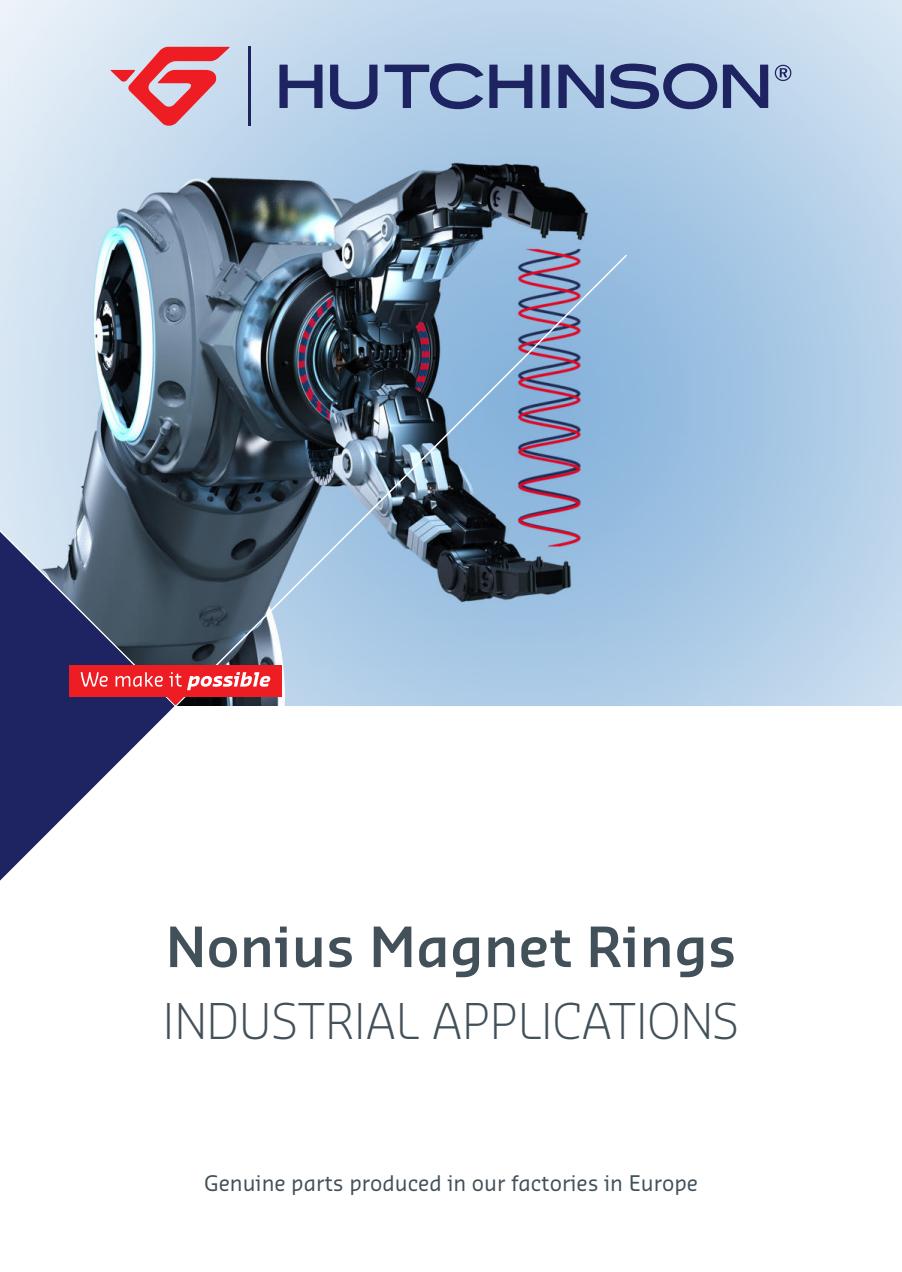
<style>
.page{position:relative;width:902px;height:1272px;background:#fff}
.page>*{position:absolute;margin:0;border:0;box-sizing:border-box;transform-origin:0 0}
.t1{font:600 54px "Sansa Pro";color:#425159}
.t2{font:300 48px "Sansa Pro";color:#425159}
.t3{font:21px "Sansa Pro";color:#425159}
</style>
<div class="page">
<img style="left:0;top:0;width:901px;height:705px">
<svg style="left:0;top:253px;width:628px;height:628px"></svg>
<svg style="left:0;top:708px;width:174px;height:172px"></svg>
<div style="left:69px;top:665px;width:213px;height:32px;background:#ee1d23"></div>
<svg style="left:0;top:494px;width:270px;height:214px;background:#5a5169"></svg>
<svg style="left:774px;top:65px;width:17px;height:16px"></svg>
<svg style="left:279px;top:65px;width:43px;height:43px;background:#7180a9"></svg>
<svg style="left:330px;top:65px;width:47px;height:44px;background:#798ab2"></svg>
<svg style="left:384px;top:63px;width:99px;height:46px;background:#8094ba"></svg>
<svg style="left:489px;top:65px;width:43px;height:43px;background:#6a7ba7"></svg>
<div style="left:541px;top:65px;width:8px;height:43px;background:#1e2362"></div>
<svg style="left:558px;top:65px;width:45px;height:43px;background:#6676a3"></svg>
<svg style="left:610px;top:63px;width:158px;height:46px;background:#7485ae"></svg>
<hr style="left:248px;top:47px;width:2px;height:79px;background:#1e2362">
<svg style="left:111px;top:47px;width:119px;height:79px;background:#da94a0"></svg>
<h1 class="t1" style="left:165px;top:926px;width:572px">Nonius Magnet Rings</h1>
<h2 class="t2" style="left:163px;top:994px;width:577px">INDUSTRIAL APPLICATIONS</h2>
<p class="t3" style="left:204px;top:1175px;width:495px">Genuine parts produced in our factories in Europe</p>
</div>
